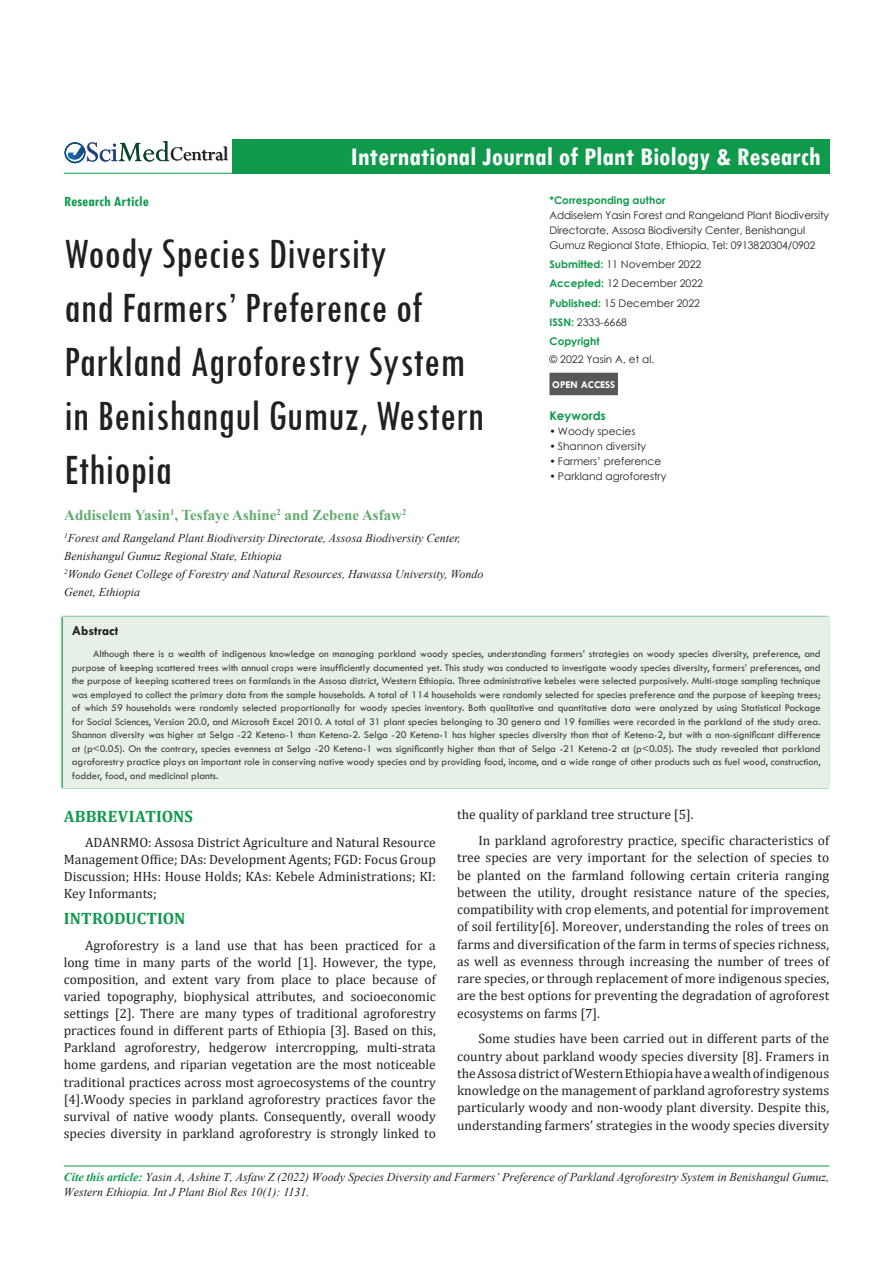
<style>
.page{position:relative;width:893px;height:1263px;background:#fff}
.page>*{position:absolute;margin:0;border:0;box-sizing:border-box;transform-origin:0 0}
.t1{font:condensed 45px/54px "Tw Cen";color:#231f20}
.t2{font:700 condensed 27px "Tw Cen";color:#fff}
.t3{font:21.45px "Perpetua";color:#211e1e}
.heading_1{font:700 16.5px "Cambria";color:#0e994b}
.t4{font:700 15px "Times New Roman";color:#62aa6e}
.t5{font:700 condensed 15px "Tw Cen";color:#0e994b}
.t6{font:700 13.65px "Tw Cen";color:#231f20}
.t7{font:13.5px/17.2px "Cambria";color:#231f20;text-align:justify}
.t8{font:italic 12px/18px "Times New Roman";color:#231f20}
.t9{font:700 12px "Century Gothic";color:#0e994b}
.t10{font:10.5px/13.5px "Tw Cen";color:#3e3e3f;text-align:justify}
.t11{font:10.5px/15px "Century Gothic";letter-spacing:-.01em;color:#231f20}
.t12{font:700 10.5px "Century Gothic";color:#0e994b}
.t13{font:700 10.5px "Tw Cen";color:#fff}
.s1{font-weight:700;color:#0e994b}
</style>
<div class="page">
<img style="left:87px;top:146px;width:141px;height:16px">
<div style="left:232px;top:139px;width:597px;height:34px;background:#0e994b"></div>
<hr style="left:64px;top:173px;width:765px;height:1px;background:#0e994b">
<hr style="left:64px;top:1166px;width:765px;height:1px;background:#0e994b">
<div style="left:65px;top:142px;width:20px;height:21px;border:1px solid #074d7c;border-radius:50%"></div>
<svg style="left:68px;top:141px;width:101px;height:20px"></svg>
<div style="left:549px;top:373px;width:69px;height:22px;background:#57585a"></div>
<svg style="left:60px;top:615px;width:770px;height:174px;background:#bbe1ca"></svg>
<div style="left:63px;top:617px;width:766px;height:170px;background:#e6f0e6"></div>
<h3 class="t3" style="left:170px;top:141px;width:60px">Central</h3>
<p class="t2" style="left:350px;top:140px;width:472px">International Journal of Plant Biology &amp; Research</p>
<p class="t12" style="left:549px;top:192px;width:117px">*Corresponding author</p>
<p class="t11" style="left:549px;top:207px;width:281px">Addiselem Yasin Forest and Rangeland Plant Biodiversity<br>Directorate, Assosa Biodiversity Center, Benishangul<br>Gumuz Regional State, Ethiopia, Tel: 0913820304/0902</p>
<p class="t11" style="left:549px;top:257px;width:153px"><span class="s1">Submitted:</span> 11 November 2022</p>
<p class="t11" style="left:549px;top:276px;width:155px"><span class="s1">Accepted:</span> 12 December 2022</p>
<p class="t11" style="left:549px;top:295px;width:152px"><span class="s1">Published:</span> 15 December 2022</p>
<p class="t11" style="left:549px;top:314px;width:79px"><span class="s1">ISSN:</span> 2333-6668</p>
<p class="t12" style="left:549px;top:333px;width:52px">Copyright</p>
<p class="t11" style="left:549px;top:352px;width:106px">© 2022 Yasin A, et al.</p>
<p class="t13" style="left:552px;top:379px;width:64px">OPEN ACCESS</p>
<p class="t9" style="left:549px;top:406px;width:58px">Keywords</p>
<p class="t11" style="left:549px;top:423px;width:87px">• Woody species</p>
<p class="t11" style="left:549px;top:438px;width:98px">• Shannon diversity</p>
<p class="t11" style="left:549px;top:453px;width:113px">• Farmers’ preference</p>
<p class="t11" style="left:549px;top:468px;width:118px">• Parkland agroforestry</p>
<p class="t5" style="left:64px;top:192px;width:86px">Research Article</p>
<p class="t1" style="left:64px;top:226px;width:421px">Woody Species Diversity<br>and Farmers’ Preference of<br>Parkland Agroforestry System in Benishangul Gumuz, Western<br>Ethiopia</p>
<p class="t4" style="left:64px;top:504px;width:344px">Addiselem Yasin<sup>1</sup>, Tesfaye Ashine<sup>2</sup> and Zebene Asfaw<sup>2</sup></p>
<p class="t8" style="left:64px;top:529px;width:398px"><sup>1</sup>Forest and Rangeland Plant Biodiversity Directorate, Assosa Biodiversity Center,<br>Benishangul Gumuz Regional State, Ethiopia</p>
<p class="t8" style="left:64px;top:565px;width:421px"><sup>2</sup>Wondo Genet College of Forestry and Natural Resources, Hawassa University, Wondo<br>Genet, Ethiopia</p>
<p class="t6" style="left:72px;top:623px;width:48px">Abstract</p>
<p class="t10" style="left:72px;top:647px;width:750px;text-indent:21px">Although there is a wealth of indigenous knowledge on managing parkland woody species, understanding farmers’ strategies on woody species diversity, preference, and purpose of keeping scattered trees with annual crops were insufficiently documented yet. This study was conducted to investigate woody species diversity, farmers’ preferences, and the purpose of keeping scattered trees on farmlands in the Assosa district, Western Ethiopia. Three administrative kebeles were selected purposively. Multi-stage sampling technique was employed to collect the primary data from the sample households. A total of 114 households were randomly selected for species preference and the purpose of keeping trees; of which 59 households were randomly selected proportionally for woody species inventory. Both qualitative and quantitative data were analyzed by using Statistical Package for Social Sciences, Version 20.0, and Microsoft Excel 2010. A total of 31 plant species belonging to 30 genera and 19 families were recorded in the parkland of the study area.<br>Shannon diversity was higher at Selga -22 Ketena-1 than Ketena-2. Selga -20 Ketena-1 has higher species diversity than that of Ketena-2, but with a non-significant difference at (p&lt;0.05). On the contrary, species evenness at Selga -20 Ketena-1 was significantly higher than that of Selga -21 Ketena-2 at (p&lt;0.05). The study revealed that parkland agroforestry practice plays an important role in conserving native woody species and by providing food, income, and a wide range of other products such as fuel wood, construction, fodder, food, and medicinal plants.</p>
<p class="heading_1" style="left:64px;top:804px;width:131px">ABBREVIATIONS</p>
<p class="t7" style="left:64px;top:834px;width:374px;text-indent:21px">ADANRMO: Assosa District Agriculture and Natural Resource Management Office; DAs: Development Agents; FGD: Focus Group Discussion; HHs: House Holds; KAs: Kebele Administrations; KI:<br>Key Informants;</p>
<p class="heading_1" style="left:64px;top:907px;width:123px">INTRODUCTION</p>
<p class="t7" style="left:64px;top:936px;width:374px;text-indent:21px">Agroforestry is a land use that has been practiced for a long time in many parts of the world [1]. However, the type, composition, and extent vary from place to place because of varied topography, biophysical attributes, and socioeconomic settings [2]. There are many types of traditional agroforestry practices found in different parts of Ethiopia [3]. Based on this, Parkland agroforestry, hedgerow intercropping, multi-strata home gardens, and riparian vegetation are the most noticeable traditional practices across most agroecosystems of the country [4].Woody species in parkland agroforestry practices favor the survival of native woody plants. Consequently, overall woody species diversity in parkland agroforestry is strongly linked to</p>
<p class="t7" style="left:457px;top:806px;width:238px">the quality of parkland tree structure [5].</p>
<p class="t7" style="left:457px;top:832px;width:374px;text-indent:21px">In parkland agroforestry practice, specific characteristics of tree species are very important for the selection of species to be planted on the farmland following certain criteria ranging between the utility, drought resistance nature of the species, compatibility with crop elements, and potential for improvement of soil fertility[6]. Moreover, understanding the roles of trees on farms and diversification of the farm in terms of species richness, as well as evenness through increasing the number of trees of rare species, or through replacement of more indigenous species, are the best options for preventing the degradation of agroforest ecosystems on farms [7].</p>
<p class="t7" style="left:457px;top:1030px;width:374px;text-indent:21px">Some studies have been carried out in different parts of the country about parkland woody species diversity [8]. Framers in the Assosa district of Western Ethiopia have a wealth of indigenous knowledge on the management of parkland agroforestry systems particularly woody and non-woody plant diversity. Despite this, understanding farmers’ strategies in the woody species diversity</p>
<p class="t8" style="left:64px;top:1169px;width:767px;line-height:15px"><span class="s1">Cite this article:</span> Yasin A, Ashine T, Asfaw Z (2022) Woody Species Diversity and Farmers’ Preference of Parkland Agroforestry System in Benishangul Gumuz,<br>Western Ethiopia. Int J Plant Biol Res 10(1): 1131.</p>
</div>
